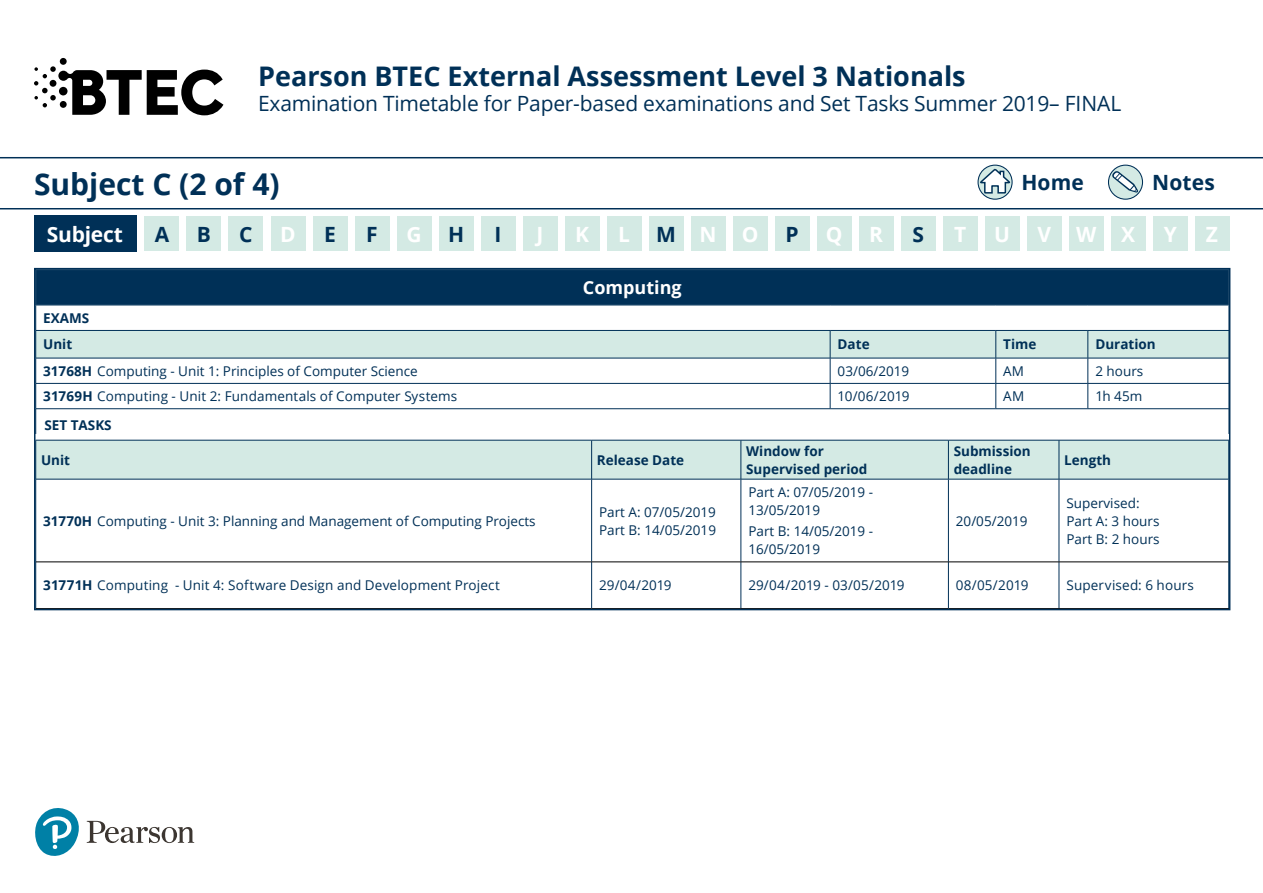
<style>
.page{position:relative;width:1263px;height:893px;background:#fff}
.page>*{position:absolute;margin:0;border:0;box-sizing:border-box;transform-origin:0 0}
.t1{font:700 30px "Open Sans";color:#003057}
.t2{font:700 27px "Open Sans";color:#003057}
.t3{font:21px "Open Sans";letter-spacing:-.01em;color:#003057}
.t4{font:700 21px "Open Sans";letter-spacing:.005em;color:#003057}
.t5{font:700 21px "Open Sans";letter-spacing:.005em;color:#fff}
.t6{font:700 21px "Open Sans";letter-spacing:-.015em;color:#fff}
.t7{font:700 18px "Open Sans";color:#fff}
.t8{font:13.5px/18px "Open Sans";color:#003057}
.t9{font:700 13.5px/18px "Open Sans";color:#003057}
.s1{color:#003057}
.s2{font-weight:700}
</style>
<div class="page">
<svg style="left:1108px;top:165px;width:34px;height:34px"></svg>
<div style="left:1108px;top:165px;width:35px;height:35px;border:1px solid #003057;border-radius:50%"></div>
<svg style="left:1112px;top:171px;width:26px;height:22px"></svg>
<svg style="left:978px;top:165px;width:34px;height:34px"></svg>
<div style="left:977px;top:165px;width:36px;height:35px;border:1px solid #003057;border-radius:50%"></div>
<svg style="left:979px;top:169px;width:31px;height:25px"></svg>
<hr style="left:0;top:157px;width:1263px;height:1px;background:#003057">
<hr style="left:0;top:208px;width:1263px;height:1px;background:#003057">
<div style="left:60px;top:58px;width:7px;height:7px;background:#000;border-radius:50%"></div>
<svg style="left:34px;top:66px;width:189px;height:49px"></svg>
<svg style="left:35px;top:808px;width:159px;height:48px"></svg>
<div style="left:34px;top:216px;width:102px;height:36px;background:#003057"></div>
<div style="left:145px;top:216px;width:34px;height:35px;background:#d4eae4"></div>
<div style="left:271px;top:216px;width:34px;height:35px;background:#d4eae4"></div>
<div style="left:397px;top:216px;width:34px;height:35px;background:#d4eae4"></div>
<div style="left:523px;top:216px;width:34px;height:35px;background:#d4eae4"></div>
<div style="left:649px;top:216px;width:34px;height:35px;background:#d4eae4"></div>
<div style="left:775px;top:216px;width:34px;height:35px;background:#d4eae4"></div>
<div style="left:901px;top:216px;width:34px;height:35px;background:#d4eae4"></div>
<div style="left:1027px;top:216px;width:35px;height:35px;background:#d4eae4"></div>
<div style="left:187px;top:216px;width:34px;height:35px;background:#d4eae4"></div>
<div style="left:313px;top:216px;width:34px;height:35px;background:#d4eae4"></div>
<div style="left:439px;top:216px;width:34px;height:35px;background:#d4eae4"></div>
<div style="left:565px;top:216px;width:34px;height:35px;background:#d4eae4"></div>
<div style="left:691px;top:216px;width:34px;height:35px;background:#d4eae4"></div>
<div style="left:817px;top:216px;width:34px;height:35px;background:#d4eae4"></div>
<div style="left:943px;top:216px;width:34px;height:35px;background:#d4eae4"></div>
<div style="left:1069px;top:216px;width:35px;height:35px;background:#d4eae4"></div>
<div style="left:229px;top:216px;width:34px;height:35px;background:#d4eae4"></div>
<div style="left:355px;top:216px;width:34px;height:35px;background:#d4eae4"></div>
<div style="left:481px;top:216px;width:34px;height:35px;background:#d4eae4"></div>
<div style="left:607px;top:216px;width:34px;height:35px;background:#d4eae4"></div>
<div style="left:733px;top:216px;width:34px;height:35px;background:#d4eae4"></div>
<div style="left:859px;top:216px;width:34px;height:35px;background:#d4eae4"></div>
<div style="left:985px;top:216px;width:34px;height:35px;background:#d4eae4"></div>
<div style="left:1111px;top:216px;width:35px;height:35px;background:#d4eae4"></div>
<div style="left:1153px;top:216px;width:35px;height:35px;background:#d4eae4"></div>
<div style="left:1194px;top:216px;width:35px;height:35px;background:#d4eae4"></div>
<div style="left:36px;top:270px;width:1193px;height:35px;background:#003057"></div>
<svg style="left:37px;top:305px;width:1190px;height:105px"></svg>
<div style="left:37px;top:441px;width:1190px;height:38px;background:#d4eae4"></div>
<hr style="left:36px;top:479px;width:556px;height:1px;background:#003057">
<hr style="left:592px;top:479px;width:149px;height:1px;background:#003057">
<hr style="left:591px;top:479px;width:1px;height:83px;background:#003057">
<hr style="left:741px;top:479px;width:207px;height:1px;background:#003057">
<hr style="left:741px;top:479px;width:1px;height:83px;background:#003057">
<hr style="left:948px;top:479px;width:111px;height:1px;background:#003057">
<hr style="left:948px;top:479px;width:1px;height:83px;background:#003057">
<hr style="left:1059px;top:479px;width:170px;height:1px;background:#003057">
<hr style="left:1059px;top:479px;width:1px;height:83px;background:#003057">
<hr style="left:591px;top:562px;width:1px;height:46px;background:#003057">
<hr style="left:741px;top:562px;width:1px;height:46px;background:#003057">
<hr style="left:948px;top:562px;width:1px;height:46px;background:#003057">
<hr style="left:1059px;top:562px;width:1px;height:46px;background:#003057">
<hr style="left:36px;top:562px;width:556px;height:1px;background:#000">
<hr style="left:592px;top:562px;width:149px;height:1px;background:#000">
<hr style="left:741px;top:562px;width:207px;height:1px;background:#000">
<hr style="left:948px;top:562px;width:111px;height:1px;background:#000">
<hr style="left:1059px;top:562px;width:169px;height:1px;background:#000">
<hr style="left:36px;top:440px;width:556px;height:1px;background:#003057">
<hr style="left:592px;top:440px;width:149px;height:1px;background:#003057">
<hr style="left:591px;top:440px;width:1px;height:39px;background:#003057">
<hr style="left:741px;top:440px;width:207px;height:1px;background:#003057">
<hr style="left:741px;top:440px;width:1px;height:39px;background:#003057">
<hr style="left:948px;top:440px;width:111px;height:1px;background:#003057">
<hr style="left:948px;top:440px;width:1px;height:39px;background:#003057">
<hr style="left:1059px;top:440px;width:170px;height:1px;background:#003057">
<hr style="left:1059px;top:440px;width:1px;height:39px;background:#003057">
<div style="left:34px;top:268px;width:1196px;height:342px;border:2px solid #003057"></div>
<h2 class="t2" style="left:258px;top:57px;width:709px">Pearson BTEC External Assessment Level 3 Nationals</h2>
<h3 class="t3" style="left:258px;top:89px;width:865px">Examination Timetable for Paper-based examinations and Set Tasks Summer 2019– FINAL</h3>
<h1 class="t1" style="left:34px;top:163px;width:247px">Subject C (2 of 4)</h1>
<h3 class="t4" style="left:1021px;top:168px;width:64px">Home</h3>
<h3 class="t4" style="left:1152px;top:168px;width:64px">Notes</h3>
<h3 class="t6" style="left:47px;top:219px;width:78px">Subject</h3>
<h3 class="t4" style="left:155px;top:219px;width:16px">A</h3>
<h3 class="t4" style="left:197px;top:219px;width:16px">B</h3>
<h3 class="t4" style="left:239px;top:219px;width:15px">C</h3>
<h3 class="t5" style="left:280px;top:219px;width:17px">D</h3>
<h3 class="t4" style="left:324px;top:219px;width:13px">E</h3>
<h3 class="t4" style="left:366px;top:219px;width:13px">F</h3>
<h3 class="t5" style="left:406px;top:219px;width:17px">G</h3>
<h3 class="t4" style="left:448px;top:219px;width:18px">H</h3>
<h3 class="t4" style="left:495px;top:219px;width:8px">I</h3>
<h3 class="t5" style="left:537px;top:219px;width:8px">J</h3>
<h3 class="t5" style="left:575px;top:219px;width:15px">K</h3>
<h3 class="t5" style="left:618px;top:219px;width:142px">L<span class="s1">M</span>NO</h3>
<h3 class="t4" style="left:785px;top:219px;width:15px">P</h3>
<h3 class="t5" style="left:826px;top:219px;width:18px">Q</h3>
<h3 class="t5" style="left:869px;top:219px;width:15px">R</h3>
<h3 class="t4" style="left:912px;top:219px;width:13px">S</h3>
<h3 class="t5" style="left:954px;top:219px;width:14px">T</h3>
<h3 class="t5" style="left:994px;top:219px;width:17px">U</h3>
<h3 class="t5" style="left:1037px;top:219px;width:99px">VWX</h3>
<h3 class="t5" style="left:1164px;top:219px;width:15px">Y</h3>
<h3 class="t5" style="left:1206px;top:219px;width:14px">Z</h3>
<p class="t9" style="left:43px;top:304px;width:48px;line-height:26.4px">EXAMS<br>Unit</p>
<h3 class="t7" style="left:583px;top:275px;width:100px">Computing</h3>
<p class="t9" style="left:838px;top:335px;width:33px">Date</p>
<p class="t9" style="left:1003px;top:335px;width:35px">Time</p>
<p class="t9" style="left:1095px;top:335px;width:62px">Duration</p>
<p class="t8" style="left:43px;top:362px;width:376px"><span class="s2">31768H</span> Computing - Unit 1: Principles of Computer Science</p>
<p class="t8" style="left:838px;top:362px;width:73px">03/06/2019</p>
<p class="t8" style="left:1003px;top:362px;width:22px">AM</p>
<p class="t8" style="left:1095px;top:362px;width:49px">2 hours</p>
<p class="t8" style="left:43px;top:387px;width:416px"><span class="s2">31769H</span> Computing - Unit 2: Fundamentals of Computer Systems</p>
<p class="t8" style="left:838px;top:387px;width:73px">10/06/2019</p>
<p class="t8" style="left:1003px;top:387px;width:23px">AM</p>
<p class="t8" style="left:1095px;top:387px;width:49px">1h 45m</p>
<p class="t9" style="left:44px;top:415px;width:69px">SET TASKS</p>
<p class="t9" style="left:41px;top:451px;width:31px">Unit</p>
<p class="t9" style="left:597px;top:451px;width:89px">Release Date</p>
<p class="t9" style="left:746px;top:442px;width:123px">Window for<br>Supervised period</p>
<p class="t9" style="left:954px;top:442px;width:78px">Submission deadline</p>
<p class="t9" style="left:1064px;top:451px;width:48px">Length</p>
<p class="t8" style="left:43px;top:511px;width:494px"><span class="s2">31770H</span> Computing - Unit 3: Planning and Management of Computing Projects</p>
<p class="t8" style="left:599px;top:502px;width:118px">Part A: 07/05/2019<br>Part B: 14/05/2019</p>
<p class="t8" style="left:748px;top:483px;width:126px">Part A: 07/05/2019 -<br>13/05/2019</p>
<p class="t8" style="left:748px;top:522px;width:126px">Part B: 14/05/2019 -<br>16/05/2019</p>
<p class="t8" style="left:1066px;top:493px;width:95px">Supervised:<br>Part A: 3 hours<br>Part B: 2 hours</p>
<p class="t8" style="left:956px;top:511px;width:73px">20/05/2019</p>
<p class="t8" style="left:43px;top:576px;width:458px"><span class="s2">31771H</span> Computing - Unit 4: Software Design and Development Project</p>
<p class="t8" style="left:599px;top:576px;width:74px">29/04/2019</p>
<p class="t8" style="left:748px;top:576px;width:158px">29/04/2019 - 03/05/2019</p>
<p class="t8" style="left:956px;top:576px;width:74px">08/05/2019</p>
<p class="t8" style="left:1066px;top:576px;width:129px">Supervised: 6 hours</p>
</div>
